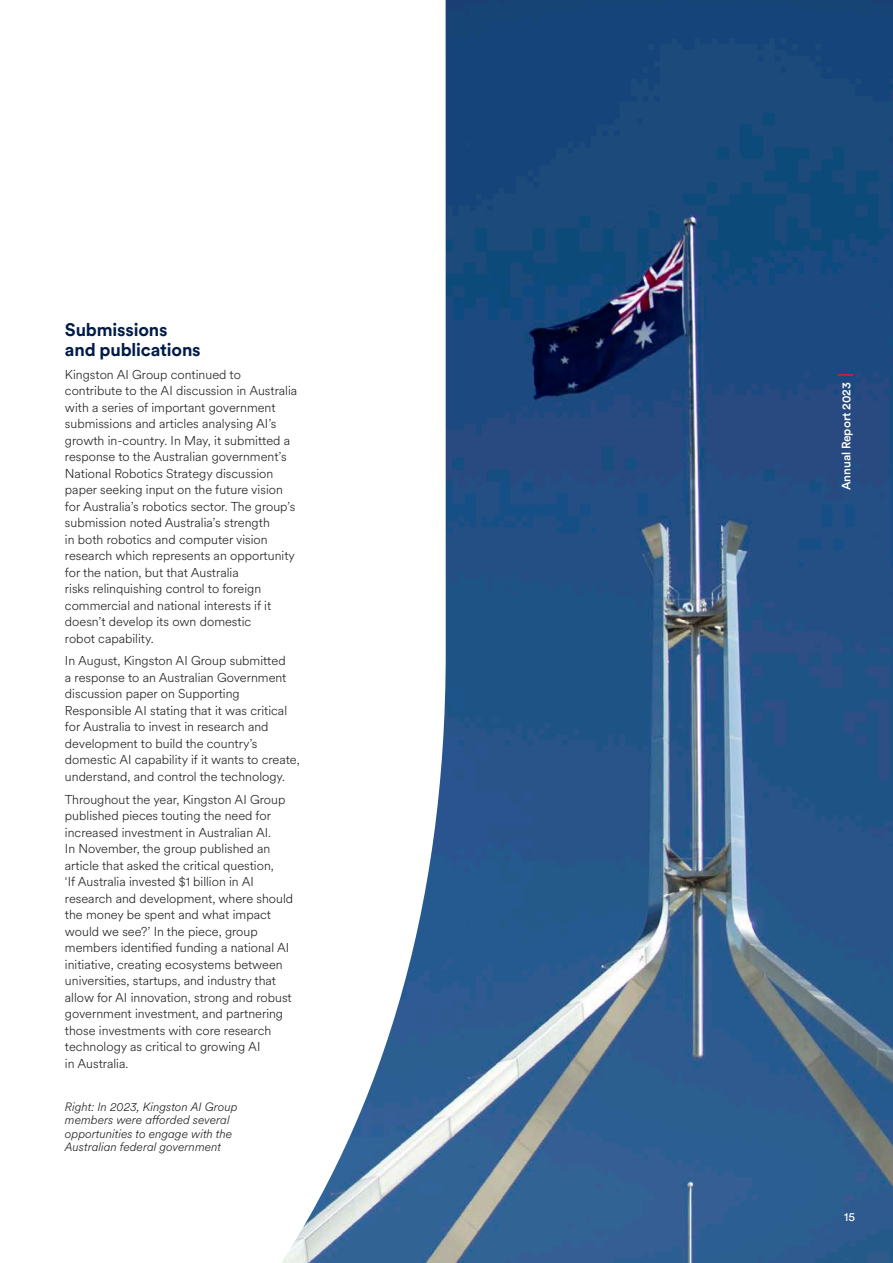
<style>
.page{position:relative;width:893px;height:1263px;background:#fff}
.page>*{position:absolute;margin:0;border:0;box-sizing:border-box;transform-origin:0 0}
.UoA_head_2{font:700 18px/19.5px "Circular XX";letter-spacing:-.01em;color:#001b48}
.UoA_body{font:300 12.75px/16.5px "Circular XX";color:#231f20}
.UoA_enquiries{font:italic 300 12px/13.5px "Circular XX";color:#231f20}
.UoA_head_4{font:500 12px "Circular XX";letter-spacing:-.01em;color:#fff}
.UoA_footer{font:12px "Circular XX";color:#fff}
</style>
<div class="page">
<img style="left:446px;top:0;width:447px;height:1263px">
<svg style="left:282px;top:0;width:164px;height:1263px"></svg>
<svg style="left:838px;top:374px;width:17px;height:2px"></svg>
<p class="UoA_head_2" style="left:65px;top:319px;width:137px">Submissions and publications</p>
<p class="UoA_body" style="left:65px;top:365px;width:234px">Kingston AI Group continued to contribute to the AI discussion in Australia with a series of important government submissions and articles analysing AI’s growth in-country. In May, it submitted a response to the Australian government’s National Robotics Strategy discussion paper seeking input on the future vision for Australia’s robotics sector. The group’s submission noted Australia’s strength<br>in both robotics and computer vision research which represents an opportunity for the nation, but that Australia<br>risks relinquishing control to foreign commercial and national interests if it doesn’t develop its own domestic<br>robot capability.</p>
<p class="UoA_body" style="left:65px;top:652px;width:236px">In August, Kingston AI Group submitted<br>a response to an Australian Government discussion paper on Supporting Responsible AI stating that it was critical for Australia to invest in research and development to build the country’s domestic AI capability if it wants to create, understand, and control the technology.</p>
<p class="UoA_body" style="left:65px;top:790px;width:230px">Throughout the year, Kingston AI Group published pieces touting the need for increased investment in Australian AI.<br>In November, the group published an article that asked the critical question,<br>‘If Australia invested $1 billion in AI research and development, where should the money be spent and what impact would we see?’ In the piece, group members identified funding a national AI initiative, creating ecosystems between universities, startups, and industry that allow for AI innovation, strong and robust government investment, and partnering those investments with core research technology as critical to growing AI<br>in Australia.</p>
<p class="UoA_enquiries" style="left:65px;top:1099px;width:174px">Right: In 2023, Kingston AI Group members were afforded several opportunities to engage with the<br>Australian federal government</p>
<p class="UoA_head_4" style="left:838px;top:490px;width:109px;rotate:-90deg">Annual Report 2023</p>
<p class="UoA_footer" style="left:844px;top:1208px;width:12px">15</p>
</div>
